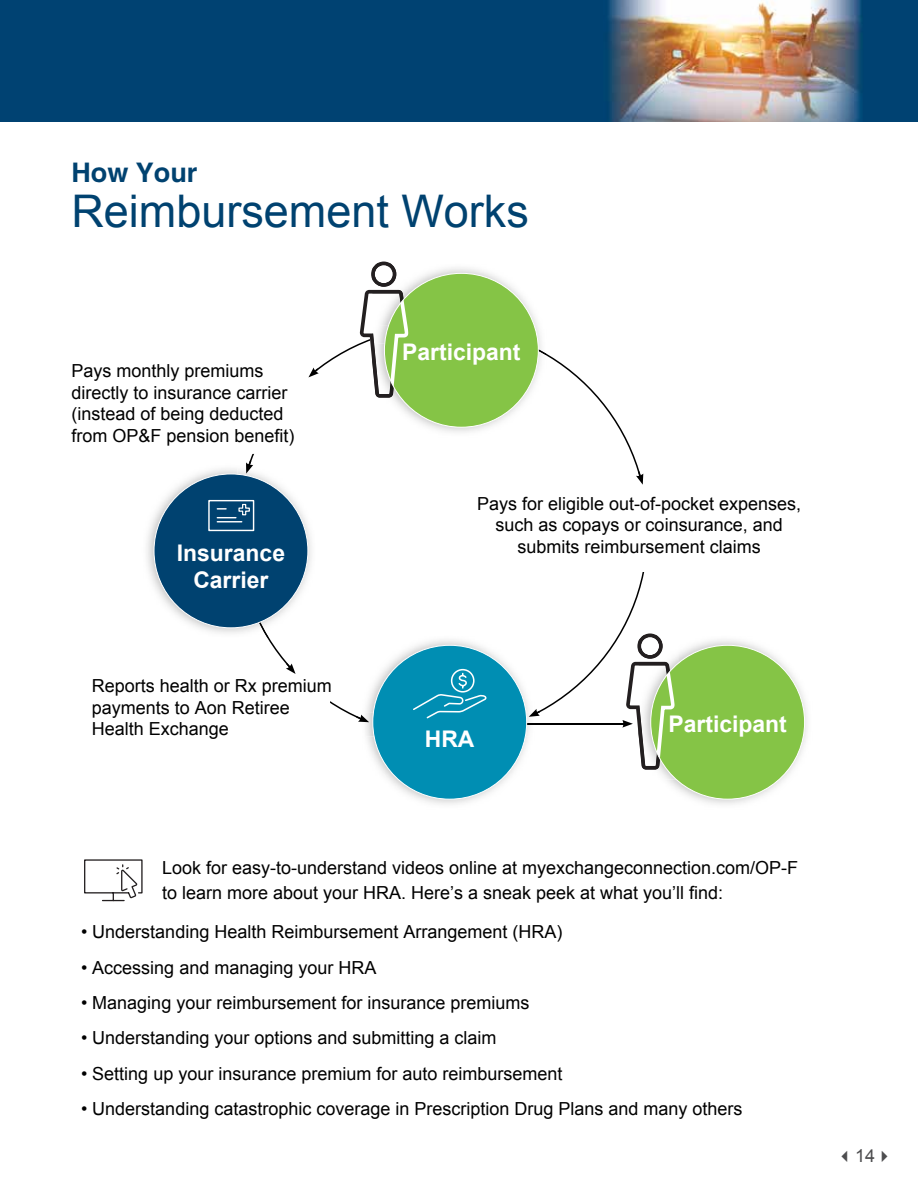
<style>
.page{position:relative;width:918px;height:1188px;background:#fff}
.page>*{position:absolute;margin:0;border:0;box-sizing:border-box;transform-origin:0 0}
.t1{font:45px "Arial";color:#004270}
.t2{font:700 27px "Helvetica";color:#004270}
.t3{font:700 22.95px/27.5px "Arial";color:#fff;text-align:center}
.t4{font:18px/21.6px "Arial";color:#000}
.t5{font:18px "Arial";color:#4d4d4f}
</style>
<div class="page">
<img style="left:0;top:0;width:918px;height:122px">
<svg style="left:267px;top:332px;width:378px;height:385px"></svg>
<div style="left:448px;top:478px;width:382px;height:93px;background:#fff"></div>
<svg style="left:267px;top:662px;width:69px;height:55px"></svg>
<div style="left:627px;top:631px;width:51px;height:149px;background:#fff"></div>
<img style="left:667px;top:640px;width:140px;height:164px">
<img style="left:659px;top:640px;width:19px;height:140px">
<div style="left:651px;top:645px;width:154px;height:154px;background:#85c446;border-radius:50%"></div>
<hr style="left:503px;top:723px;width:122px;height:2px;background:#000">
<svg style="left:622px;top:633px;width:53px;height:137px"></svg>
<svg style="left:636px;top:470px;width:7px;height:15px"></svg>
<img style="left:372px;top:268px;width:174px;height:169px">
<img style="left:534px;top:326px;width:12px;height:29px">
<div style="left:384px;top:273px;width:154px;height:154px;background:#85c446;border-radius:50%"></div>
<svg style="left:360px;top:262px;width:47px;height:136px"></svg>
<img style="left:147px;top:474px;width:169px;height:164px">
<img style="left:237px;top:474px;width:32px;height:164px">
<img style="left:240px;top:474px;width:18px;height:5px">
<div style="left:154px;top:474px;width:154px;height:154px;background:#004270;border-radius:50%"></div>
<svg style="left:208px;top:500px;width:46px;height:31px"></svg>
<img style="left:361px;top:635px;width:173px;height:169px">
<img style="left:365px;top:713px;width:169px;height:24px">
<img style="left:527px;top:723px;width:7px;height:2px">
<div style="left:373px;top:645px;width:154px;height:154px;background:#008eb3;border-radius:50%"></div>
<svg style="left:413px;top:669px;width:73px;height:49px"></svg>
<svg style="left:355px;top:715px;width:14px;height:7px"></svg>
<svg style="left:529px;top:709px;width:13px;height:8px"></svg>
<svg style="left:201px;top:352px;width:122px;height:122px"></svg>
<svg style="left:84px;top:859px;width:59px;height:42px"></svg>
<h2 class="t2" style="left:71px;top:156px;width:128px">How Your</h2>
<h1 class="t1" style="left:71px;top:182px;width:459px">Reimbursement Works</h1>
<p class="t4" style="left:71px;top:360px;width:225px">Pays monthly premiums directly to insurance carrier (instead of being deducted from OP&amp;F pension benefit)</p>
<p class="t3" style="left:177px;top:540px;width:110px">Insurance<br>Carrier</p>
<p class="t4" style="left:92px;top:675px;width:241px">Reports health or Rx premium payments to Aon Retiree<br>Health Exchange</p>
<p class="t3" style="left:402px;top:339px;width:120px">Participant</p>
<p class="t4" style="left:477px;top:493px;width:326px;text-align:center">Pays for eligible out-of-pocket expenses, such as copays or coinsurance, and submits reimbursement claims</p>
<p class="t3" style="left:425px;top:726px;width:51px">HRA</p>
<p class="t3" style="left:668px;top:711px;width:120px">Participant</p>
<p class="t4" style="left:162px;top:856px;width:638px;line-height:24.6px">Look for easy-to-understand videos online at myexchangeconnection.com/OP-F to learn more about your HRA. Here’s a sneak peek at what you’ll find:</p>
<p class="t4" style="left:81px;top:921px;width:483px">• Understanding Health Reimbursement Arrangement (HRA)</p>
<p class="t4" style="left:81px;top:957px;width:297px">• Accessing and managing your HRA</p>
<p class="t4" style="left:81px;top:992px;width:450px">• Managing your reimbursement for insurance premiums</p>
<p class="t4" style="left:81px;top:1027px;width:417px">• Understanding your options and submitting a claim</p>
<p class="t4" style="left:81px;top:1063px;width:483px">• Setting up your insurance premium for auto reimbursement</p>
<p class="t4" style="left:81px;top:1098px;width:663px">• Understanding catastrophic coverage in Prescription Drug Plans and many others</p>
<p class="t5" style="left:837px;top:1144px;width:58px">✓14✔</p>
</div>
